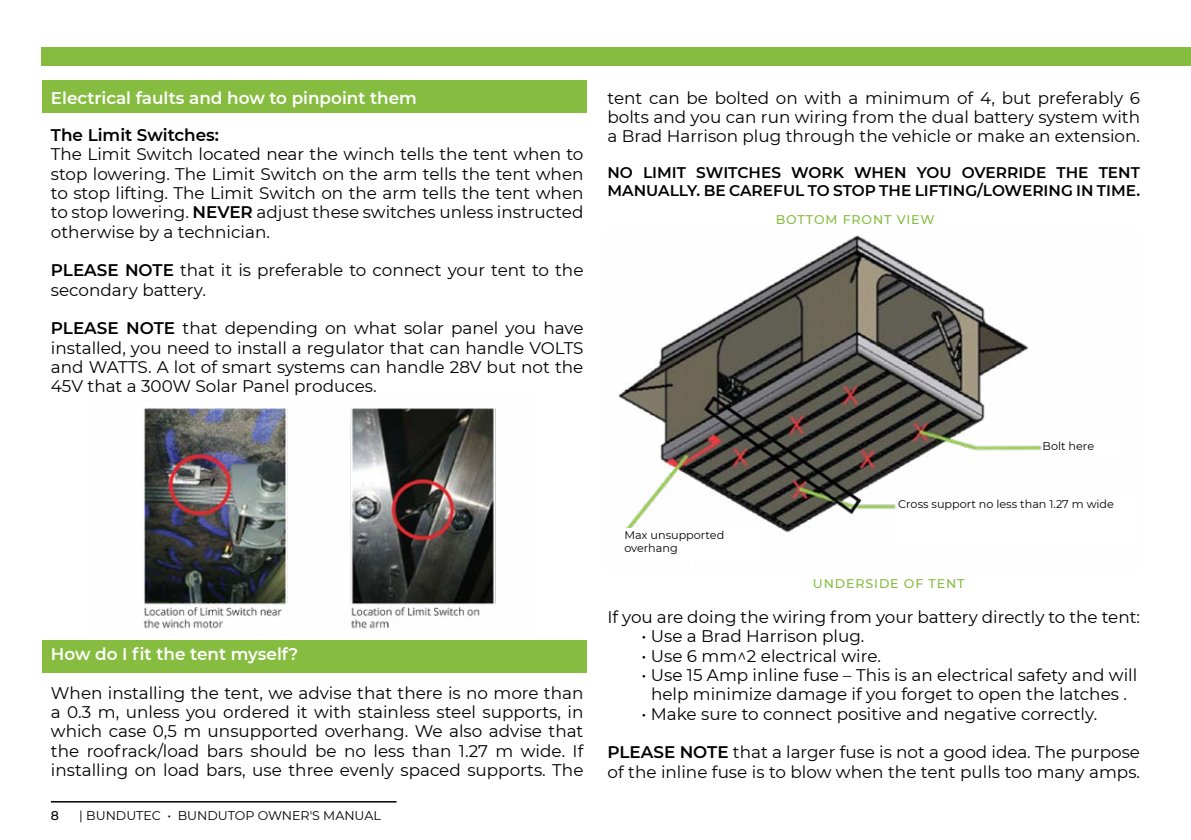
<style>
.page{position:relative;width:1191px;height:840px;background:#fff}
.page>*{position:absolute;margin:0;border:0;box-sizing:border-box;transform-origin:0 0}
.t1{font:16.8px/19.4px "Montserrat";color:#000;text-align:justify}
.t2{font:600 16.8px "Montserrat";color:#fff}
.t3{font:600 16.8px "Montserrat";color:#000}
.t4{font:600 15.4px/17.8px "Montserrat";color:#000}
.t5{font:12.6px "Montserrat";color:#000}
.t6{font:500 12.6px "Montserrat";letter-spacing:.07em;color:#86bd40}
.t7{font:500 12.6px "Montserrat";color:#000}
.t8{font:11.2px/13.4px "Montserrat";color:#000}
.s1{font-weight:600}
</style>
<div class="page">
<hr style="left:51px;top:800px;width:345px;height:2px;background:#000">
<div style="left:43px;top:639px;width:544px;height:33px;background:#86bd40"></div>
<div style="left:43px;top:80px;width:544px;height:33px;background:#86bd40"></div>
<div style="left:41px;top:47px;width:1150px;height:19px;background:#86bd40"></div>
<img style="left:143px;top:408px;width:353px;height:221px">
<img style="left:618px;top:235px;width:424px;height:297px">
<div style="left:898px;top:496px;width:236px;height:49px;background:#fff"></div>
<div style="left:624px;top:527px;width:133px;height:33px;background:#fff"></div>
<p class="t2" style="left:51px;top:90px;width:367px">Electrical faults and how to pinpoint them</p>
<p class="t3" style="left:51px;top:127px;width:169px">The Limit Switches:</p>
<p class="t1" style="left:51px;top:145px;width:534px">The Limit Switch located near the winch tells the tent when to stop lowering. The Limit Switch on the arm tells the tent when to stop lifting. The Limit Switch on the arm tells the tent when to stop lowering. <span class="s1">NEVER</span> adjust these switches unless instructed otherwise by a technician.</p>
<p class="t1" style="left:51px;top:261px;width:534px"><span class="s1">PLEASE NOTE</span> that it is preferable to connect your tent to the secondary battery.</p>
<p class="t1" style="left:51px;top:319px;width:534px"><span class="s1">PLEASE NOTE</span> that depending on what solar panel you have installed, you need to install a regulator that can handle VOLTS and WATTS. A lot of smart systems can handle 28V but not the 45V that a 300W Solar Panel produces.</p>
<p class="t2" style="left:51px;top:641px;width:249px">How do I fit the tent myself?</p>
<p class="t1" style="left:51px;top:683px;width:534px">When installing the tent, we advise that there is no more than a 0.3 m, unless you ordered it with stainless steel supports, in which case 0,5 m unsupported overhang. We also advise that the roofrack/load bars should be no less than 1.27 m wide. If installing on load bars, use three evenly spaced supports. The</p>
<p class="t7" style="left:51px;top:809px;width:10px">8</p>
<p class="t5" style="left:79px;top:809px;width:303px">| BUNDUTEC • BUNDUTOP OWNER'S MANUAL</p>
<p class="t1" style="left:607px;top:89px;width:534px">tent can be bolted on with a minimum of 4, but preferably 6 bolts and you can run wiring from the dual battery system with a Brad Harrison plug through the vehicle or make an extension.</p>
<p class="t4" style="left:607px;top:164px;width:534px">NO LIMIT SWITCHES WORK WHEN YOU OVERRIDE THE TENT<br>MANUALLY. BE CAREFUL TO STOP THE LIFTING/LOWERING IN TIME.</p>
<p class="t6" style="left:775px;top:215px;width:160px">BOTTOM FRONT VIEW</p>
<p class="t8" style="left:1042px;top:439px;width:53px">Bolt here</p>
<p class="t8" style="left:624px;top:528px;width:101px">Max unsupported overhang</p>
<p class="t8" style="left:898px;top:497px;width:217px">Cross support no less than 1.27 m wide</p>
<p class="t6" style="left:813px;top:578px;width:153px">UNDERSIDE OF TENT</p>
<p class="t1" style="left:607px;top:607px;width:534px">If you are doing the wiring from your battery directly to the tent:</p>
<p class="t1" style="left:641px;top:626px;width:224px">• Use a Brad Harrison plug.</p>
<p class="t1" style="left:641px;top:646px;width:241px">• Use 6 mm^2 electrical wire.</p>
<p class="t1" style="left:641px;top:665px;width:497px;text-align:center">• Use 15 Amp inline fuse – This is an electrical safety and will help minimize damage if you forget to open the latches .</p>
<p class="t1" style="left:641px;top:704px;width:457px">• Make sure to connect positive and negative correctly.</p>
<p class="t1" style="left:607px;top:742px;width:534px"><span class="s1">PLEASE NOTE</span> that a larger fuse is not a good idea. The purpose of the inline fuse is to blow when the tent pulls too many amps.</p>
</div>
